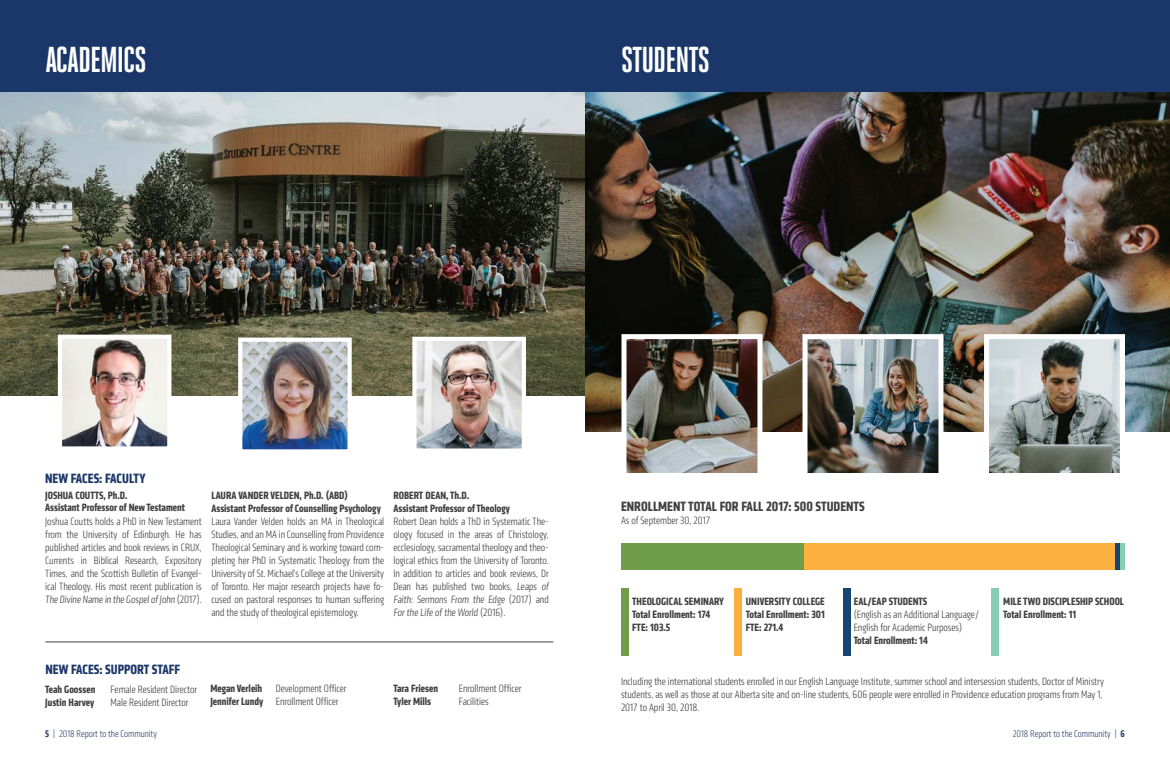
<style>
.page{position:relative;width:1170px;height:774px;background:#fff}
.page>*{position:absolute;margin:0;border:0;box-sizing:border-box;transform-origin:0 0}
.t1{font:700 36px "Heroic Condensed";letter-spacing:-.03em;color:#fff}
.t2{font:700 condensed 14px "Klavika";color:#414042}
.t3{font:700 condensed 14px "Klavika";color:#1b3769}
.t4{font:300 condensed 11px/13px "Klavika";color:#414042}
.t5{font:700 condensed 11px/13.2px "Klavika";color:#414042}
.t6{font:300 condensed 10px "Klavika";color:#304472}
.s1{font-weight:700}
</style>
<div class="page">
<img style="left:585px;top:92px;width:585px;height:340px">
<div style="left:585px;top:0;width:585px;height:92px;background:#1b3769"></div>
<div style="left:621px;top:588px;width:7px;height:67px;background:#709d49"></div>
<div style="left:734px;top:588px;width:7px;height:67px;background:#fbb040"></div>
<div style="left:843px;top:588px;width:7px;height:67px;background:#144671"></div>
<div style="left:991px;top:588px;width:7px;height:67px;background:#87cdb1"></div>
<img style="left:619px;top:332px;width:146px;height:141px">
<svg style="left:982px;top:332px;width:145px;height:141px"></svg>
<img style="left:800px;top:332px;width:146px;height:141px">
<div style="left:803px;top:543px;width:312px;height:27px;background:#fbb040"></div>
<div style="left:1115px;top:543px;width:6px;height:27px;background:#144671"></div>
<hr style="left:1121px;top:543px;width:4px;height:27px;background:#87cdb1">
<div style="left:621px;top:543px;width:182px;height:27px;background:#709d49"></div>
<img style="left:0;top:92px;width:585px;height:304px">
<img style="left:56px;top:333px;width:118px;height:114px">
<img style="left:236px;top:335px;width:118px;height:115px">
<img style="left:410px;top:335px;width:118px;height:114px">
<div style="left:0;top:0;width:585px;height:92px;background:#1b3769"></div>
<hr style="left:45px;top:642px;width:508px;height:1px;background:#414042">
<h1 class="t1" style="left:45px;top:40px;width:103px">ACADEMICS</h1>
<h1 class="t1" style="left:621px;top:40px;width:90px">STUDENTS</h1>
<p class="t3" style="left:45px;top:469px;width:102px">NEW FACES: FACULTY</p>
<p class="t5" style="left:45px;top:489px;width:141px;line-height:12.3px">JOSHUA COUTTS, Ph.D.<br>Assistant Professor of New Testament</p>
<p class="t4" style="left:45px;top:515px;width:158px;text-align:justify">Joshua Coutts holds a PhD in New Testament from the University of Edinburgh. He has published articles and book reviews in CRUX, Currents in Biblical Research, Expository Times, and the Scottish Bulletin of Evangel&shy;ical Theology. His most recent publication is The Divine Name in the Gospelof John (2017).</p>
<p class="t5" style="left:211px;top:490px;width:171px;line-height:12.3px">LAURA VANDER VELDEN, Ph.D. (ABD)<br>Assistant Professor of Counselling Psychology</p>
<p class="t4" style="left:211px;top:515px;width:174px;text-align:justify">Laura Vander Velden holds an MA in Theological Studies, and an MA in Counselling from Providence Theological Seminary and is working toward com&shy;pleting her PhD in Systematic Theology from the University of St. Michael’s College at the University of Toronto. Her major research projects have fo&shy;cused on pastoral responses to human suffering and the study of theological epistemology.</p>
<p class="t5" style="left:393px;top:490px;width:118px;line-height:12.3px">ROBERT DEAN, Th.D.<br>Assistant Professor of Theology</p>
<p class="t4" style="left:393px;top:515px;width:157px;text-align:justify">Robert Dean holds a ThD in Systematic The&shy;ology focused in the areas of Christology, ecclesiology, sacramental theology and theo&shy;logical ethics from the University of Toronto.<br>In addition to articles and book reviews, Dr Dean has published two books, Leaps of Faith: Sermons From the Edge (2017) and For the Life of the World (2016).</p>
<p class="t3" style="left:45px;top:660px;width:136px">NEW FACES: SUPPORT STAFF</p>
<p class="t5" style="left:45px;top:683px;width:52px">Teah Goossen</p>
<p class="t4" style="left:111px;top:683px;width:88px">Female Resident Director</p>
<p class="t5" style="left:45px;top:696px;width:51px">Justin Harvey</p>
<p class="t4" style="left:111px;top:696px;width:79px">Male Resident Director</p>
<p class="t4" style="left:210px;top:682px;width:138px"><span class="s1">Megan Verleih</span> Development Officer<br><span class="s1">Jennifer Lundy</span> Enrollment Officer</p>
<p class="t5" style="left:393px;top:681px;width:46px">Tara Friesen</p>
<p class="t4" style="left:459px;top:682px;width:64px">Enrollment Officer</p>
<p class="t5" style="left:393px;top:694px;width:39px">Tyler Mills</p>
<p class="t4" style="left:459px;top:695px;width:31px">Facilities</p>
<p class="t2" style="left:621px;top:497px;width:245px">ENROLLMENT TOTAL FOR FALL 2017: 500 STUDENTS</p>
<p class="t4" style="left:621px;top:514px;width:91px">As of September 30, 2017</p>
<p class="t5" style="left:632px;top:595px;width:93px">THEOLOGICAL SEMINARY<br>Total Enrollment: 174<br>FTE: 103.5</p>
<p class="t5" style="left:746px;top:595px;width:80px;text-align:justify">UNIVERSITY COLLEGE Total Enrollment: 301<br>FTE: 271.4</p>
<p class="t5" style="left:1003px;top:595px;width:122px">MILE TWO DISCIPLESHIP SCHOOL<br>Total Enrollment: 11</p>
<p class="t5" style="left:854px;top:595px;width:75px">EAL/EAP STUDENTS</p>
<p class="t4" style="left:854px;top:608px;width:127px">(English as an Additional Language/<br>English for Academic Purposes)</p>
<p class="t5" style="left:854px;top:634px;width:76px">Total Enrollment: 14</p>
<p class="t4" style="left:621px;top:675px;width:484px">Including the international students enrolled in our English Language Institute, summer school and intersession students, Doctor of Ministry students, as well as those at our Alberta site and on-line students, 606 people were enrolled in Providence education programs from May 1,<br>2017 to April 30, 2018.</p>
<p class="t6" style="left:45px;top:728px;width:113px"><span class="s1">5</span> | 2018 Report to the Community</p>
<p class="t6" style="left:1013px;top:728px;width:114px">2018 Report to the Community | <span class="s1">6</span></p>
</div>
